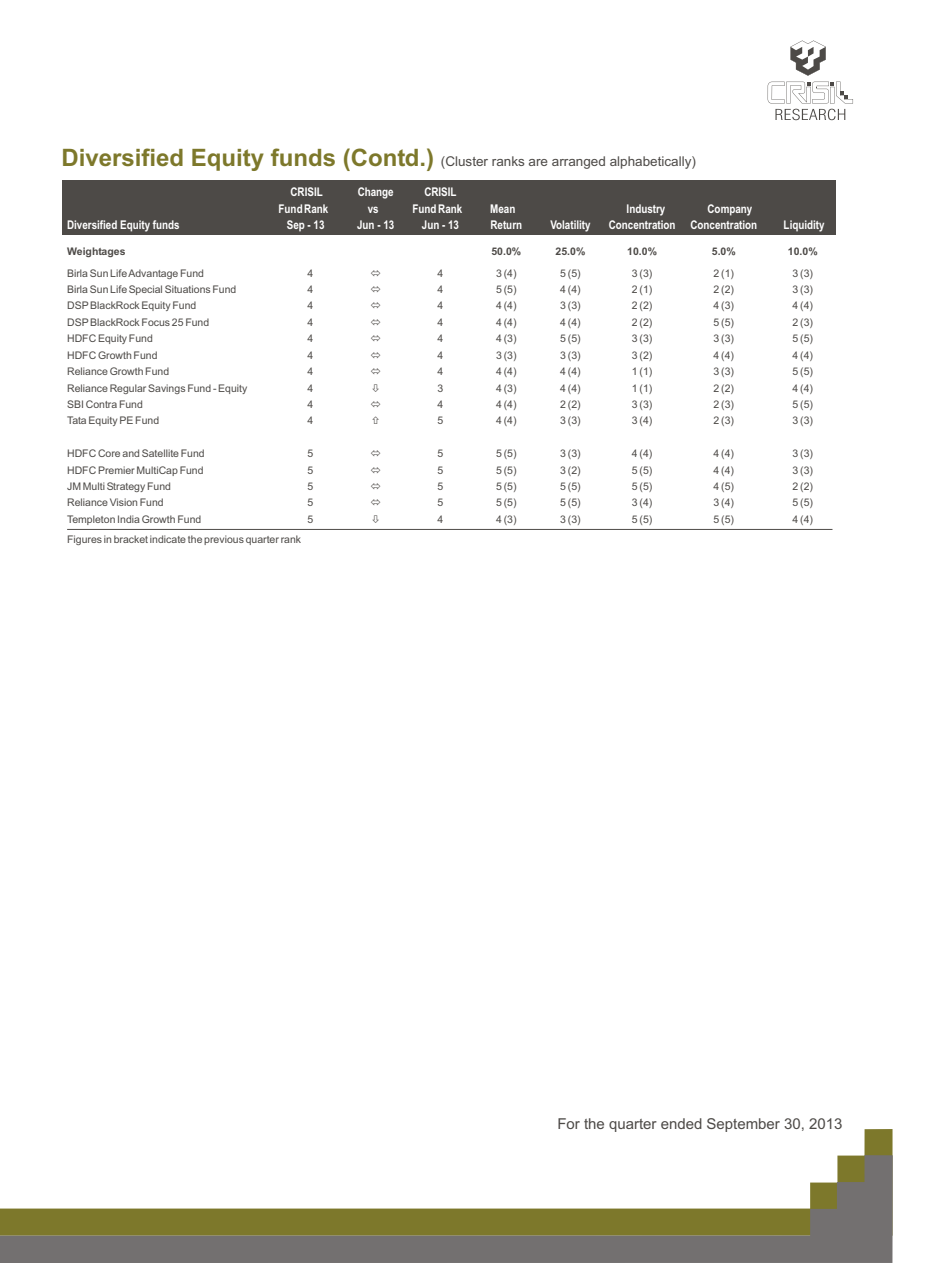
<style>
.page{position:relative;width:948px;height:1263px;background:#fff}
.page>*{position:absolute;margin:0;border:0;box-sizing:border-box;transform-origin:0 0}
.t1{font:15px "Arial";color:#4d4a47}
.t2{font:13.5px "Arial";color:#4d4a47}
.t3{font:700 12px "Arial Narrow";color:#fff}
.t4{font:10.5px "Arial";color:#4d4a47}
.t5{font:700 10.5px "Arial";color:#4d4a47}
.s1{font-weight:700;font-size:24px;color:#7d782b}
.s2{color:#4d4a47}
</style>
<div class="page">
<svg style="left:864px;top:1129px;width:29px;height:26px"></svg>
<svg style="left:0;top:1155px;width:893px;height:108px"></svg>
<svg style="left:790px;top:40px;width:36px;height:36px"></svg>
<svg style="left:768px;top:82px;width:85px;height:38px"></svg>
<div style="left:62px;top:180px;width:774px;height:55px;background:#4d4a47"></div>
<hr style="left:67px;top:529px;width:765px;height:1px;background:#4d4a47">
<p class="t2" style="left:62px;top:156px;width:636px"><span class="s1">Diversified Equity funds (Contd.)</span> (Cluster ranks are arranged alphabetically)</p>
<p class="t3" style="left:291px;top:187px;width:34px">CRISIL</p>
<p class="t3" style="left:358px;top:187px;width:38px">Change</p>
<p class="t3" style="left:424px;top:187px;width:34px">CRISIL</p>
<p class="t3" style="left:279px;top:204px;width:51px">Fund Rank</p>
<p class="t3" style="left:368px;top:204px;width:12px">vs</p>
<p class="t3" style="left:413px;top:204px;width:51px">Fund Rank</p>
<p class="t3" style="left:490px;top:204px;width:27px">Mean</p>
<p class="t3" style="left:627px;top:204px;width:40px">Industry</p>
<p class="t3" style="left:708px;top:204px;width:46px">Company</p>
<p class="t3" style="left:67px;top:220px;width:114px">Diversified Equity funds</p>
<p class="t3" style="left:287px;top:220px;width:39px">Sep - 13</p>
<p class="t3" style="left:357px;top:220px;width:39px">Jun - 13</p>
<p class="t3" style="left:422px;top:220px;width:39px">Jun - 13</p>
<p class="t3" style="left:490px;top:220px;width:33px">Return</p>
<p class="t3" style="left:550px;top:220px;width:42px">Volatility</p>
<p class="t3" style="left:609px;top:220px;width:150px">Concentration Concentration</p>
<p class="t3" style="left:781px;top:220px;width:45px"><span class="s2">l</span>Liquidity</p>
<p class="t5" style="left:67px;top:248px;width:60px">Weightages</p>
<p class="t5" style="left:491px;top:248px;width:31px">50.0%</p>
<p class="t5" style="left:556px;top:248px;width:31px">25.0%</p>
<p class="t5" style="left:627px;top:248px;width:31px">10.0%</p>
<p class="t5" style="left:712px;top:248px;width:25px">5.0%</p>
<p class="t5" style="left:788px;top:248px;width:31px">10.0%</p>
<p class="t4" style="left:67px;top:269px;width:139px">Birla Sun Life Advantage Fund</p>
<p class="t4" style="left:307px;top:269px;width:7px">4</p>
<p class="t4" style="left:438px;top:269px;width:7px">4</p>
<p class="t4" style="left:496px;top:269px;width:22px">3 (4)</p>
<p class="t4" style="left:560px;top:269px;width:22px">5 (5)</p>
<p class="t4" style="left:632px;top:269px;width:22px">3 (3)</p>
<p class="t4" style="left:714px;top:269px;width:22px">2 (1)</p>
<p class="t4" style="left:793px;top:269px;width:22px">3 (3)</p>
<p class="t4" style="left:67px;top:285px;width:171px">Birla Sun Life Special Situations Fund</p>
<p class="t4" style="left:307px;top:285px;width:7px">4</p>
<p class="t4" style="left:438px;top:285px;width:7px">4</p>
<p class="t4" style="left:496px;top:285px;width:22px">5 (5)</p>
<p class="t4" style="left:560px;top:285px;width:22px">4 (4)</p>
<p class="t4" style="left:632px;top:285px;width:22px">2 (1)</p>
<p class="t4" style="left:714px;top:285px;width:22px">2 (2)</p>
<p class="t4" style="left:793px;top:285px;width:22px">3 (3)</p>
<p class="t4" style="left:67px;top:302px;width:131px">DSP BlackRock Equity Fund</p>
<p class="t4" style="left:307px;top:302px;width:7px">4</p>
<p class="t4" style="left:438px;top:302px;width:7px">4</p>
<p class="t4" style="left:496px;top:302px;width:22px">4 (4)</p>
<p class="t4" style="left:560px;top:302px;width:22px">3 (3)</p>
<p class="t4" style="left:632px;top:302px;width:22px">2 (2)</p>
<p class="t4" style="left:714px;top:302px;width:22px">4 (3)</p>
<p class="t4" style="left:793px;top:302px;width:22px">4 (4)</p>
<p class="t4" style="left:67px;top:318px;width:144px">DSP BlackRock Focus 25 Fund</p>
<p class="t4" style="left:307px;top:318px;width:7px">4</p>
<p class="t4" style="left:438px;top:318px;width:7px">4</p>
<p class="t4" style="left:496px;top:318px;width:22px">4 (4)</p>
<p class="t4" style="left:560px;top:318px;width:22px">4 (4)</p>
<p class="t4" style="left:632px;top:318px;width:22px">2 (2)</p>
<p class="t4" style="left:714px;top:318px;width:22px">5 (5)</p>
<p class="t4" style="left:793px;top:318px;width:22px">2 (3)</p>
<p class="t4" style="left:67px;top:335px;width:87px">HDFC Equity Fund</p>
<p class="t4" style="left:307px;top:335px;width:7px">4</p>
<p class="t4" style="left:438px;top:335px;width:7px">4</p>
<p class="t4" style="left:496px;top:335px;width:22px">4 (3)</p>
<p class="t4" style="left:560px;top:335px;width:22px">5 (5)</p>
<p class="t4" style="left:632px;top:335px;width:22px">3 (3)</p>
<p class="t4" style="left:714px;top:335px;width:22px">3 (3)</p>
<p class="t4" style="left:793px;top:335px;width:22px">5 (5)</p>
<p class="t4" style="left:67px;top:351px;width:92px">HDFC Growth Fund</p>
<p class="t4" style="left:307px;top:351px;width:7px">4</p>
<p class="t4" style="left:438px;top:351px;width:7px">4</p>
<p class="t4" style="left:496px;top:351px;width:22px">3 (3)</p>
<p class="t4" style="left:560px;top:351px;width:22px">3 (3)</p>
<p class="t4" style="left:632px;top:351px;width:22px">3 (2)</p>
<p class="t4" style="left:714px;top:351px;width:22px">4 (4)</p>
<p class="t4" style="left:793px;top:351px;width:22px">4 (4)</p>
<p class="t4" style="left:67px;top:367px;width:104px">Reliance Growth Fund</p>
<p class="t4" style="left:307px;top:367px;width:7px">4</p>
<p class="t4" style="left:438px;top:367px;width:7px">4</p>
<p class="t4" style="left:496px;top:367px;width:22px">4 (4)</p>
<p class="t4" style="left:560px;top:367px;width:22px">4 (4)</p>
<p class="t4" style="left:632px;top:367px;width:22px">1 (1)</p>
<p class="t4" style="left:714px;top:367px;width:22px">3 (3)</p>
<p class="t4" style="left:793px;top:367px;width:22px">5 (5)</p>
<p class="t4" style="left:67px;top:384px;width:182px">Reliance Regular Savings Fund - Equity</p>
<p class="t4" style="left:307px;top:384px;width:7px">4</p>
<p class="t4" style="left:438px;top:384px;width:7px">3</p>
<p class="t4" style="left:496px;top:384px;width:22px">4 (3)</p>
<p class="t4" style="left:560px;top:384px;width:22px">4 (4)</p>
<p class="t4" style="left:632px;top:384px;width:22px">1 (1)</p>
<p class="t4" style="left:714px;top:384px;width:22px">2 (2)</p>
<p class="t4" style="left:793px;top:384px;width:22px">4 (4)</p>
<p class="t4" style="left:67px;top:400px;width:77px">SBI Contra Fund</p>
<p class="t4" style="left:307px;top:400px;width:7px">4</p>
<p class="t4" style="left:438px;top:400px;width:7px">4</p>
<p class="t4" style="left:496px;top:400px;width:22px">4 (4)</p>
<p class="t4" style="left:560px;top:400px;width:22px">2 (2)</p>
<p class="t4" style="left:632px;top:400px;width:22px">3 (3)</p>
<p class="t4" style="left:714px;top:400px;width:22px">2 (3)</p>
<p class="t4" style="left:793px;top:400px;width:22px">5 (5)</p>
<p class="t4" style="left:67px;top:417px;width:94px">Tata Equity PE Fund</p>
<p class="t4" style="left:307px;top:417px;width:7px">4</p>
<p class="t4" style="left:438px;top:417px;width:7px">5</p>
<p class="t4" style="left:496px;top:417px;width:22px">4 (4)</p>
<p class="t4" style="left:560px;top:417px;width:22px">3 (3)</p>
<p class="t4" style="left:632px;top:417px;width:22px">3 (4)</p>
<p class="t4" style="left:714px;top:417px;width:22px">2 (3)</p>
<p class="t4" style="left:793px;top:417px;width:22px">3 (3)</p>
<p class="t4" style="left:67px;top:450px;width:139px">HDFC Core and Satellite Fund</p>
<p class="t4" style="left:307px;top:450px;width:7px">5</p>
<p class="t4" style="left:438px;top:450px;width:7px">5</p>
<p class="t4" style="left:496px;top:450px;width:22px">5 (5)</p>
<p class="t4" style="left:560px;top:450px;width:22px">3 (3)</p>
<p class="t4" style="left:632px;top:450px;width:22px">4 (4)</p>
<p class="t4" style="left:714px;top:450px;width:22px">4 (4)</p>
<p class="t4" style="left:793px;top:450px;width:22px">3 (3)</p>
<p class="t4" style="left:67px;top:466px;width:138px">HDFC Premier MultiCap Fund</p>
<p class="t4" style="left:307px;top:466px;width:7px">5</p>
<p class="t4" style="left:438px;top:466px;width:7px">5</p>
<p class="t4" style="left:496px;top:466px;width:22px">5 (5)</p>
<p class="t4" style="left:560px;top:466px;width:22px">3 (2)</p>
<p class="t4" style="left:632px;top:466px;width:22px">5 (5)</p>
<p class="t4" style="left:714px;top:466px;width:22px">4 (4)</p>
<p class="t4" style="left:793px;top:466px;width:22px">3 (3)</p>
<p class="t4" style="left:67px;top:482px;width:105px">JM Multi Strategy Fund</p>
<p class="t4" style="left:307px;top:482px;width:7px">5</p>
<p class="t4" style="left:438px;top:482px;width:7px">5</p>
<p class="t4" style="left:496px;top:482px;width:22px">5 (5)</p>
<p class="t4" style="left:560px;top:482px;width:22px">5 (5)</p>
<p class="t4" style="left:632px;top:482px;width:22px">5 (5)</p>
<p class="t4" style="left:714px;top:482px;width:22px">4 (5)</p>
<p class="t4" style="left:793px;top:482px;width:22px">2 (2)</p>
<p class="t4" style="left:67px;top:499px;width:98px">Reliance Vision Fund</p>
<p class="t4" style="left:307px;top:499px;width:7px">5</p>
<p class="t4" style="left:438px;top:499px;width:7px">5</p>
<p class="t4" style="left:496px;top:499px;width:22px">5 (5)</p>
<p class="t4" style="left:560px;top:499px;width:22px">5 (5)</p>
<p class="t4" style="left:632px;top:499px;width:22px">3 (4)</p>
<p class="t4" style="left:714px;top:499px;width:22px">3 (4)</p>
<p class="t4" style="left:793px;top:499px;width:22px">5 (5)</p>
<p class="t4" style="left:67px;top:515px;width:136px">Templeton India Growth Fund</p>
<p class="t4" style="left:307px;top:515px;width:7px">5</p>
<p class="t4" style="left:438px;top:515px;width:7px">4</p>
<p class="t4" style="left:496px;top:515px;width:22px">4 (3)</p>
<p class="t4" style="left:560px;top:515px;width:22px">3 (3)</p>
<p class="t4" style="left:632px;top:515px;width:22px">5 (5)</p>
<p class="t4" style="left:714px;top:515px;width:22px">5 (5)</p>
<p class="t4" style="left:793px;top:515px;width:22px">4 (4)</p>
<p class="t4" style="left:67px;top:535px;width:235px">Figures in bracket indicate the previous quarter rank</p>
<h1 class="t1" style="left:557px;top:1118px;width:287px">For the quarter ended September 30, 2013</h1>
</div>
